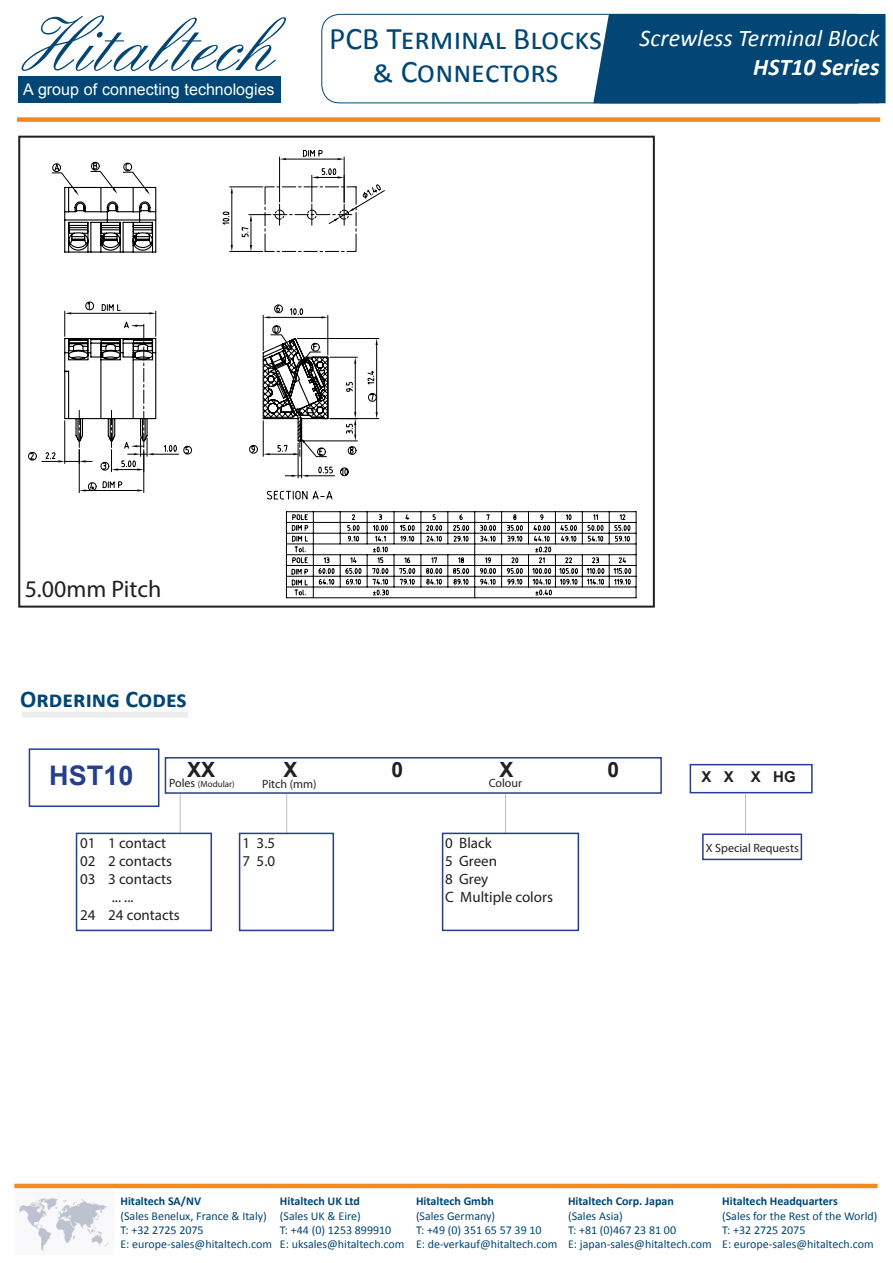
<style>
.page{position:relative;width:893px;height:1263px;background:#fff}
.page>*{position:absolute;margin:0;border:0;box-sizing:border-box;transform-origin:0 0}
.t1{font:80.1px "Englische Sch T";color:#014674}
.t2{font:31.5px/33px "Calibri";color:#014674;text-align:center}
.t3{font:700 27px "Arial";color:#253f8e}
.t4{font:italic 24px "Calibri";color:#fff}
.t5{font:700 24px "Calibri";color:#014674}
.t6{font:italic 700 24px "Calibri";color:#fff}
.t7{font:24px "Myriad Pro";color:#231f20}
.t8{font:700 21px "Arial";color:#231f20}
.t9{font:16.05px "Arial";color:#fff}
.t10{font:15px "Myriad Pro";color:#231f20}
.t11{font:700 15px "Arial";color:#231f20}
.t12{font:12px/14.4px "Calibri";color:#014674}
.t13{font:700 12px "Calibri";color:#014674}
.t14{font:12px "Myriad Pro";color:#231f20}
.t15{font:9px "Myriad Pro";color:#231f20}
.s1{font-size:12px}
</style>
<div class="page">
<hr style="left:14px;top:1184px;width:863px;height:4px;background:#f68c1f">
<img style="left:19px;top:1198px;width:90px;height:53px">
<div style="left:321px;top:14px;width:554px;height:89px;border:1px solid #014674;border-radius:18px"></div>
<div style="left:17px;top:117px;width:863px;height:5px;background:#ef881d"></div>
<div style="left:18px;top:76px;width:263px;height:26px;background:#014674"></div>
<div style="left:593px;top:14px;width:292px;height:89px;background:#014674"></div>
<svg style="left:21px;top:149px;width:619px;height:459px"></svg>
<div style="left:22px;top:712px;width:166px;height:6px;background:#eeeeef"></div>
<div style="left:165px;top:757px;width:497px;height:37px;background:#fff;border:2px solid #253f8e"></div>
<div style="left:29px;top:748px;width:130px;height:59px;background:#fff;border:2px solid #253f8e"></div>
<hr style="left:180px;top:794px;width:1px;height:48px;background:#000">
<div style="left:76px;top:833px;width:136px;height:98px;background:#fff;border:2px solid #253f8e"></div>
<hr style="left:287px;top:795px;width:1px;height:47px;background:#000">
<hr style="left:505px;top:794px;width:1px;height:48px;background:#000">
<div style="left:442px;top:833px;width:137px;height:98px;background:#fff;border:2px solid #253f8e"></div>
<div style="left:239px;top:833px;width:95px;height:98px;background:#fff;border:2px solid #253f8e"></div>
<svg style="left:260px;top:791px;width:59px;height:12px"></svg>
<svg style="left:167px;top:757px;width:70px;height:54px"></svg>
<svg style="left:486px;top:791px;width:39px;height:10px"></svg>
<div style="left:690px;top:764px;width:123px;height:29px;background:#fff;border:2px solid #253f8e"></div>
<div style="left:702px;top:833px;width:100px;height:27px;background:#fff;border:2px solid #253f8e"></div>
<hr style="left:745px;top:794px;width:1px;height:39px;background:#000">
<h1 class="t1" style="left:17px;top:2px;width:256px">Hitaltech</h1>
<h3 class="t9" style="left:23px;top:78px;width:253px">A group of connecting technologies</h3>
<p class="t2" style="left:329px;top:22px;width:274px">PCB Terminal Blocks &amp; Connectors</p>
<p class="t4" style="left:640px;top:21px;width:241px">Screwless Terminal Block</p>
<p class="t6" style="left:753px;top:51px;width:128px">HST10 Series</p>
<h3 class="t7" style="left:25px;top:574px;width:138px">5.00mm Pitch</h3>
<p class="t5" style="left:20px;top:684px;width:168px">Ordering Codes</p>
<p class="t3" style="left:49px;top:757px;width:86px">HST10</p>
<p class="t8" style="left:187px;top:756px;width:30px">XX</p>
<p class="t8" style="left:284px;top:756px;width:16px">X</p>
<p class="t8" style="left:392px;top:756px;width:13px">0</p>
<p class="t8" style="left:500px;top:756px;width:16px">X</p>
<p class="t8" style="left:608px;top:756px;width:13px">0</p>
<p class="t15" style="left:169px;top:779px;width:67px"><span class="s1">Poles</span> (Modular)</p>
<p class="t14" style="left:262px;top:776px;width:56px">Pitch (mm)</p>
<p class="t14" style="left:489px;top:776px;width:35px">Colour</p>
<p class="t10" style="left:80px;top:833px;width:88px">01 1 contact</p>
<p class="t10" style="left:80px;top:851px;width:94px">02 2 contacts</p>
<p class="t10" style="left:80px;top:869px;width:94px">03 3 contacts</p>
<p class="t10" style="left:112px;top:887px;width:23px">... ...</p>
<p class="t10" style="left:80px;top:905px;width:101px">24 24 contacts</p>
<p class="t10" style="left:243px;top:834px;width:34px">1 3.5</p>
<p class="t10" style="left:243px;top:852px;width:34px">7 5.0</p>
<p class="t10" style="left:445px;top:834px;width:48px">0 Black</p>
<p class="t10" style="left:445px;top:852px;width:53px">5 Green</p>
<p class="t10" style="left:445px;top:870px;width:45px">8 Grey</p>
<p class="t10" style="left:445px;top:888px;width:109px">C Multiple colors</p>
<p class="t11" style="left:701px;top:767px;width:96px">X X X HG</p>
<p class="t14" style="left:706px;top:840px;width:94px">X Special Requests</p>
<p class="t13" style="left:120px;top:1193px;width:82px">Hitaltech SA/NV</p>
<p class="t12" style="left:120px;top:1208px;width:153px">(Sales Benelux, France &amp; Italy)<br>T: +32 2725 2075<br>E: europe-sales@hitaltech.com</p>
<p class="t13" style="left:280px;top:1193px;width:82px">Hitaltech UK Ltd</p>
<p class="t12" style="left:280px;top:1208px;width:126px">(Sales UK &amp; Eire)<br>T: +44 (0) 1253 899910<br>E: uksales@hitaltech.com</p>
<p class="t13" style="left:416px;top:1193px;width:79px">Hitaltech Gmbh</p>
<p class="t12" style="left:416px;top:1208px;width:143px">(Sales Germany)<br>T: +49 (0) 351 65 57 39 10<br>E: de-verkauf@hitaltech.com</p>
<p class="t13" style="left:568px;top:1193px;width:107px">Hitaltech Corp. Japan</p>
<p class="t12" style="left:568px;top:1208px;width:145px">(Sales Asia)<br>T: +81 (0)467 23 81 00<br>E: japan-sales@hitaltech.com</p>
<p class="t13" style="left:722px;top:1193px;width:117px">Hitaltech Headquarters</p>
<p class="t12" style="left:722px;top:1208px;width:157px">(Sales for the Rest of the World)<br>T: +32 2725 2075<br>E: europe-sales@hitaltech.com</p>
</div>
